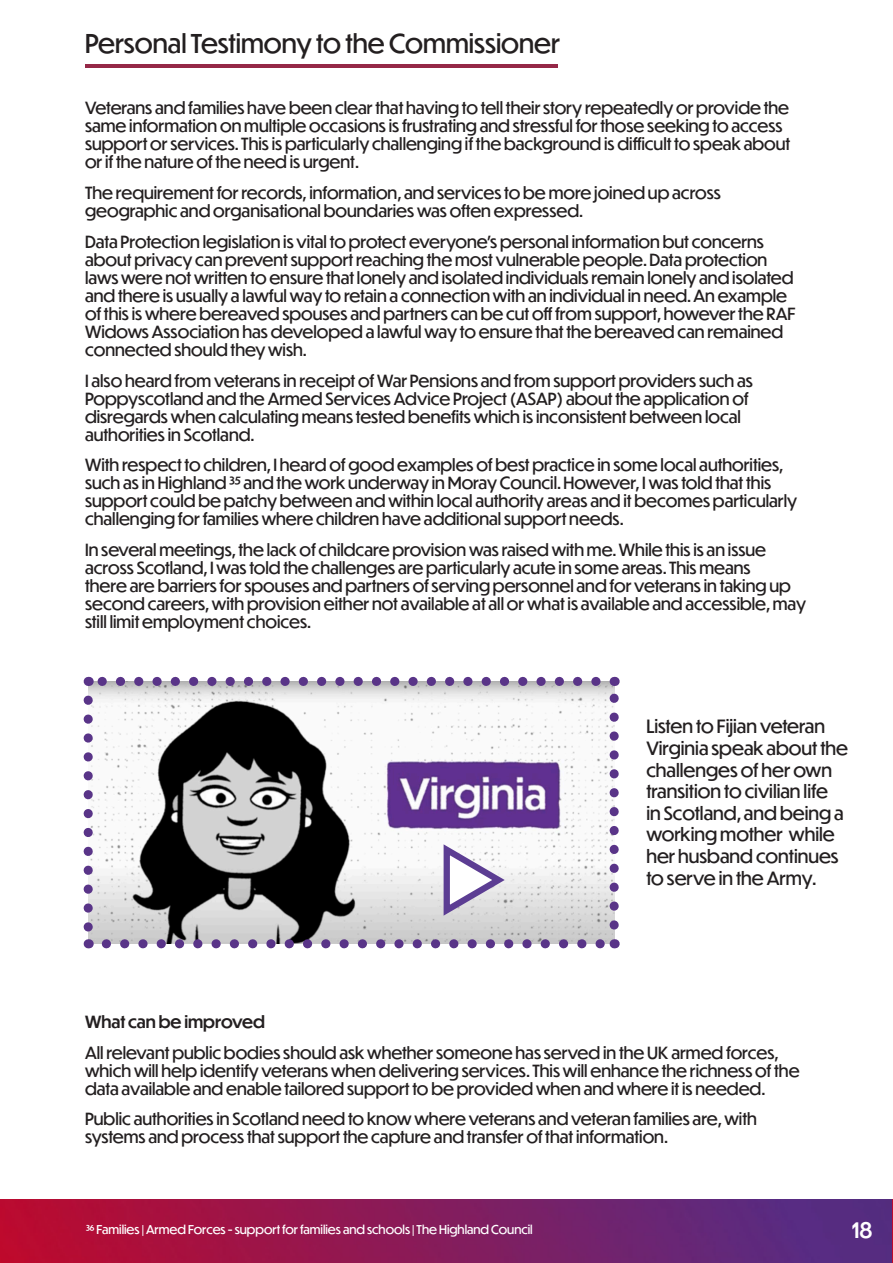
<style>
.page{position:relative;width:893px;height:1263px;background:#fff}
.page>*{position:absolute;margin:0;border:0;box-sizing:border-box;transform-origin:0 0}
._8_Content_black_Roboto{font:25.5px "Dunbar Tall";color:#231f20}
.t1{font:500 21px "Dunbar Tall";color:#fff}
.t2{font:18px/21.6px "Dunbar Tall";color:#231f20}
._8_Content_black_Roboto-2{font:16.5px/18px "Dunbar Tall";color:#231f20}
._8_Content_black_Roboto-3{font:500 16.5px "Dunbar Tall";color:#231f20}
.t3{font:12px "Dunbar Tall";color:#fff}
</style>
<div class="page">
<img style="left:0;top:1199px;width:893px;height:64px">
<hr style="left:85px;top:64px;width:473px;height:4px;background:#952847">
<img style="left:88px;top:681px;width:526px;height:263px">
<svg style="left:106px;top:939px;width:499px;height:9px"></svg>
<svg style="left:97px;top:677px;width:499px;height:9px"></svg>
<svg style="left:84px;top:700px;width:9px;height:248px"></svg>
<svg style="left:610px;top:677px;width:9px;height:248px"></svg>
<svg style="left:440px;top:839px;width:67px;height:82px"></svg>
<p class="_8_Content_black_Roboto" style="left:85px;top:25px;width:476px">Personal Testimony to the Commissioner</p>
<p class="_8_Content_black_Roboto-2" style="left:85px;top:98px;width:707px">Veterans and families have been clear that having to tell their story repeatedly or provide the same information on multiple occasions is frustrating and stressful for those seeking to access support or services. This is particularly challenging if the background is difficult to speak about or if the nature of the need is urgent.</p>
<p class="_8_Content_black_Roboto-2" style="left:85px;top:183px;width:637px">The requirement for records, information, and services to be more joined up across geographic and organisational boundaries was often expressed.</p>
<p class="_8_Content_black_Roboto-2" style="left:85px;top:232px;width:712px">Data Protection legislation is vital to protect everyone’s personal information but concerns about privacy can prevent support reaching the most vulnerable people. Data protection laws were not written to ensure that lonely and isolated individuals remain lonely and isolated and there is usually a lawful way to retain a connection with an individual in need. An example of this is where bereaved spouses and partners can be cut off from support, however the RAF Widows Association has developed a lawful way to ensure that the bereaved can remained connected should they wish.</p>
<p class="_8_Content_black_Roboto-2" style="left:85px;top:371px;width:669px">I also heard from veterans in receipt of War Pensions and from support providers such as Poppyscotland and the Armed Services Advice Project (ASAP) about the application of disregards when calculating means tested benefits which is inconsistent between local authorities in Scotland.</p>
<p class="_8_Content_black_Roboto-2" style="left:85px;top:455px;width:714px">With respect to children, I heard of good examples of best practice in some local authorities, such as in Highland 35 and the work underway in Moray Council. However, I was told that this support could be patchy between and within local authority areas and it becomes particularly challenging for families where children have additional support needs.</p>
<p class="_8_Content_black_Roboto-2" style="left:85px;top:540px;width:723px">In several meetings, the lack of childcare provision was raised with me. While this is an issue across Scotland, I was told the challenges are particularly acute in some areas. This means<br>there are barriers for spouses and partners of serving personnel and for veterans in taking up second careers, with provision either not available at all or what is available and accessible, may still limit employment choices.</p>
<p class="t2" style="left:646px;top:715px;width:203px">Listen to Fijian veteran<br>Virginia speak about the challenges of her own transition to civilian life<br>in Scotland, and being a working mother while her husband continues to serve in the Army.</p>
<p class="_8_Content_black_Roboto-3" style="left:85px;top:1010px;width:181px">What can be improved</p>
<p class="_8_Content_black_Roboto-2" style="left:85px;top:1043px;width:716px">All relevant public bodies should ask whether someone has served in the UK armed forces, which will help identify veterans when delivering services. This will enhance the richness of the data available and enable tailored support to be provided when and where it is needed.</p>
<p class="_8_Content_black_Roboto-2" style="left:85px;top:1110px;width:673px">Public authorities in Scotland need to know where veterans and veteran families are, with systems and process that support the capture and transfer of that information.</p>
<p class="t3" style="left:86px;top:1221px;width:448px">36 Families | Armed Forces - support for families and schools | The Highland Council</p>
<p class="t1" style="left:852px;top:1215px;width:22px">18</p>
</div>
